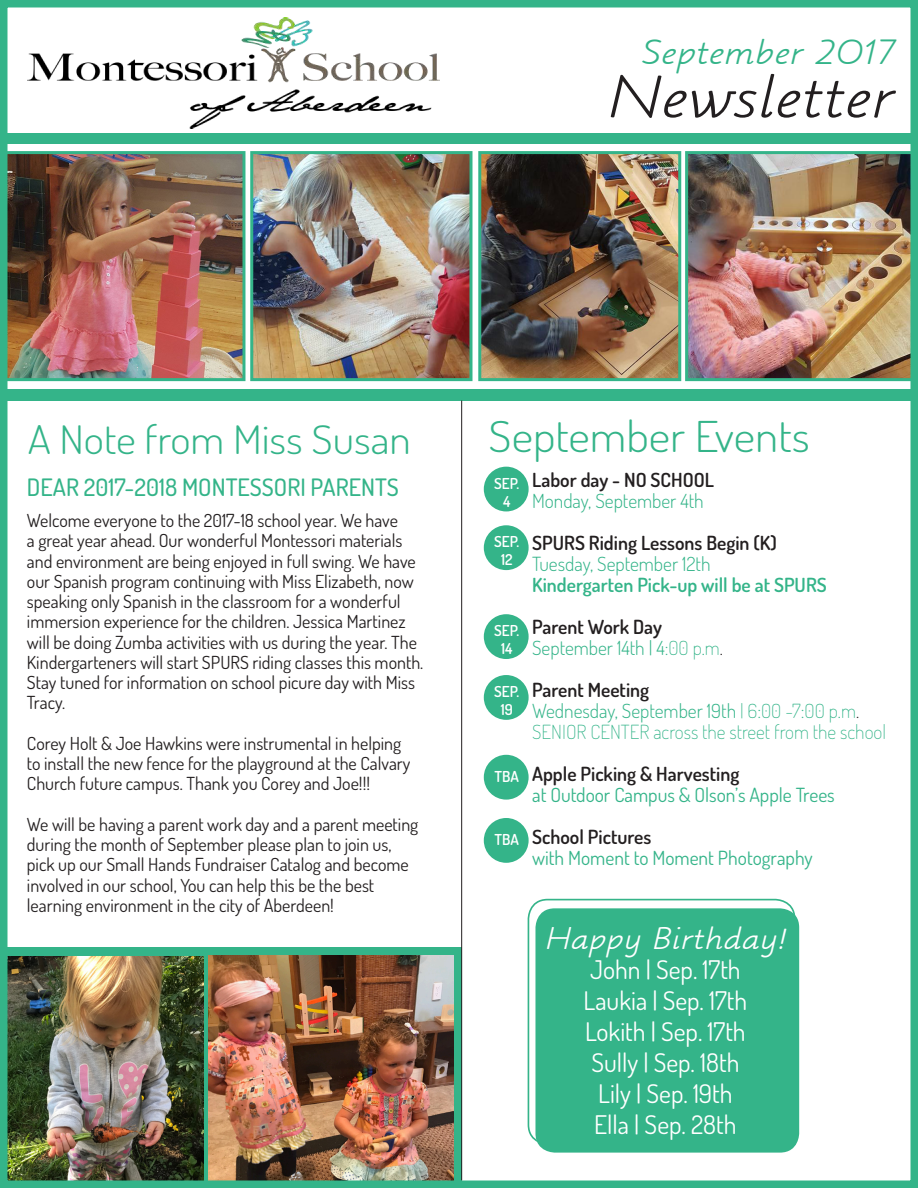
<style>
.page{position:relative;width:918px;height:1188px;background:#fff}
.page>*{position:absolute;margin:0;border:0;box-sizing:border-box;transform-origin:0 0}
.t1{font:68.55px "Montessori Script";color:#231f20;scale:1.11 1}
.t2{font:300 42.6px "Dosis";color:#34b489;scale:1.11 1}
.t3{font:40.2px "Montessori Script";color:#34b489;scale:1.11 1}
.t4{font:300 39.3px "Dosis";color:#34b489;scale:1.11 1}
.t5{font:36.15px "Montessori Script";letter-spacing:-.005em;color:#fff;scale:1.11 1}
.t6{font:25.65px "Dosis";color:#fff}
.t7{font:500 24px "Dosis";color:#34b489}
.t8{font:600 19.5px "Dosis";color:#231f20}
.t9{font:300 19.5px "Dosis";color:#34b489}
.t10{font:19.5px "Dosis";color:#34b489}
.t11{font:200 19.5px "Dosis";color:#34b489}
.t12{font:600 19.5px "Dosis";color:#34b489}
.t13{font:18px/20.2px "Dosis";color:#231f20}
.t14{font:600 15.15px "Dosis";color:#fff}
.s1{font-weight:200}
.s2{font-weight:200;color:#231f20}
</style>
<div class="page">
<div style="left:0;top:947px;width:461px;height:233px;background:#34b489"></div>
<img style="left:28px;top:18px;width:411px;height:110px">
<div style="left:0;top:133px;width:918px;height:267px;background:#34b489"></div>
<div style="left:0;top:144px;width:918px;height:244px;background:#fff"></div>
<img style="left:9px;top:151px;width:236px;height:230px">
<img style="left:254px;top:155px;width:214px;height:222px">
<div style="left:250px;top:151px;width:222px;height:230px;border:3px solid #34b489"></div>
<img style="left:482px;top:155px;width:195px;height:222px">
<div style="left:478px;top:151px;width:203px;height:230px;border:3px solid #34b489"></div>
<img style="left:685px;top:151px;width:224px;height:230px">
<div style="left:484px;top:525px;width:45px;height:45px;background:#34b489;border-radius:50%"></div>
<div style="left:484px;top:467px;width:45px;height:44px;background:#34b489;border-radius:50%"></div>
<div style="left:484px;top:675px;width:45px;height:45px;background:#34b489;border-radius:50%"></div>
<div style="left:484px;top:614px;width:45px;height:45px;background:#34b489;border-radius:50%"></div>
<div style="left:484px;top:755px;width:45px;height:45px;background:#34b489;border-radius:50%"></div>
<div style="left:484px;top:818px;width:45px;height:45px;background:#34b489;border-radius:50%"></div>
<hr style="left:461px;top:400px;width:1px;height:780px;background:#231f20">
<div style="left:528px;top:899px;width:267px;height:246px;border:2px solid #34b489;border-radius:19px"></div>
<div style="left:535px;top:908px;width:264px;height:245px;background:#34b489;border-radius:19px"></div>
<img style="left:9px;top:956px;width:194px;height:223px">
<img style="left:208px;top:956px;width:246px;height:223px">
<div style="left:0;top:0;width:918px;height:1188px;border:8px solid #34b489"></div>
<p class="t3" style="left:641px;top:32px;width:230px">September 2017</p>
<p class="t1" style="left:606px;top:62px;width:261px">Newsletter</p>
<p class="t4" style="left:28px;top:414px;width:347px">A Note from Miss Susan</p>
<p class="t2" style="left:489px;top:409px;width:291px">September Events</p>
<p class="t7" style="left:27px;top:472px;width:373px">DEAR 2017-2018 MONTESSORI PARENTS</p>
<p class="t13" style="left:27px;top:510px;width:398px">Welcome everyone to the 2017-18 school year. We have<br>a great year ahead. Our wonderful Montessori materials and environment are being enjoyed in full swing. We have our Spanish program continuing with Miss Elizabeth, now speaking only Spanish in the classroom for a wonderful immersion experience for the children. Jessica Martinez will be doing Zumba activities with us during the year. The Kindergarteners will start SPURS riding classes this month.<br>Stay tuned for information on school picure day with Miss Tracy.</p>
<p class="t13" style="left:27px;top:733px;width:385px">Corey Holt &amp; Joe Hawkins were instrumental in helping to install the new fence for the playground at the Calvary<br>Church future campus. Thank you Corey and Joe!!!</p>
<p class="t13" style="left:27px;top:814px;width:393px">We will be having a parent work day and a parent meeting during the month of September please plan to join us, pick up our Small Hands Fundraiser Catalog and become involved in our school, You can help this be the best learning environment in the city of Aberdeen!</p>
<p class="t8" style="left:532px;top:468px;width:183px">Labor day - NO SCHOOL</p>
<p class="t9" style="left:532px;top:488px;width:173px">Monday, September 4th</p>
<p class="t8" style="left:532px;top:531px;width:246px">SPURS Riding Lessons Begin (K)</p>
<p class="t9" style="left:532px;top:551px;width:180px">Tuesday, September 12th</p>
<p class="t12" style="left:532px;top:573px;width:296px">Kindergarten Pick-up will be at SPURS</p>
<p class="t8" style="left:532px;top:615px;width:131px">Parent Work Day</p>
<p class="t9" style="left:532px;top:635px;width:192px">September 14th | 4<span class="s1">:00 p.m</span><span class="s2">.</span></p>
<p class="t8" style="left:532px;top:678px;width:119px">Parent Meeting</p>
<p class="t9" style="left:532px;top:698px;width:329px">Wednesday, September 19th <span class="s1">| 6:00 -7:00 p.m</span><span class="s2">.</span></p>
<p class="t11" style="left:532px;top:719px;width:355px">SENIOR CENTER across the street from the school</p>
<p class="t8" style="left:532px;top:762px;width:209px">Apple Picking &amp; Harvesting</p>
<p class="t10" style="left:532px;top:782px;width:304px">at Outdoor Campus &amp; Olson’s Apple Trees</p>
<p class="t8" style="left:532px;top:825px;width:121px">School Pictures</p>
<p class="t10" style="left:532px;top:845px;width:282px">with Moment to Moment Photography</p>
<p class="t14" style="left:494px;top:473px;width:27px">SEP.</p>
<p class="t14" style="left:503px;top:491px;width:9px">4</p>
<p class="t14" style="left:494px;top:532px;width:27px">SEP.</p>
<p class="t14" style="left:501px;top:550px;width:13px">12</p>
<p class="t14" style="left:494px;top:621px;width:27px">SEP.</p>
<p class="t14" style="left:501px;top:639px;width:13px">14</p>
<p class="t14" style="left:494px;top:682px;width:27px">SEP.</p>
<p class="t14" style="left:501px;top:700px;width:14px">19</p>
<p class="t14" style="left:495px;top:766px;width:26px">TBA</p>
<p class="t14" style="left:495px;top:830px;width:26px">TBA</p>
<p class="t5" style="left:545px;top:920px;width:219px">Happy Birthday!</p>
<p class="t6" style="left:590px;top:953px;width:152px">John | Sep. 17th</p>
<p class="t6" style="left:583px;top:984px;width:165px">Laukia | Sep. 17th</p>
<p class="t6" style="left:585px;top:1015px;width:162px">Lokith | Sep. 17th</p>
<p class="t6" style="left:591px;top:1046px;width:150px">Sully | Sep. 18th</p>
<p class="t6" style="left:598px;top:1077px;width:136px">Lily | Sep. 19th</p>
<p class="t6" style="left:594px;top:1107px;width:144px">Ella | Sep. 28th</p>
</div>
